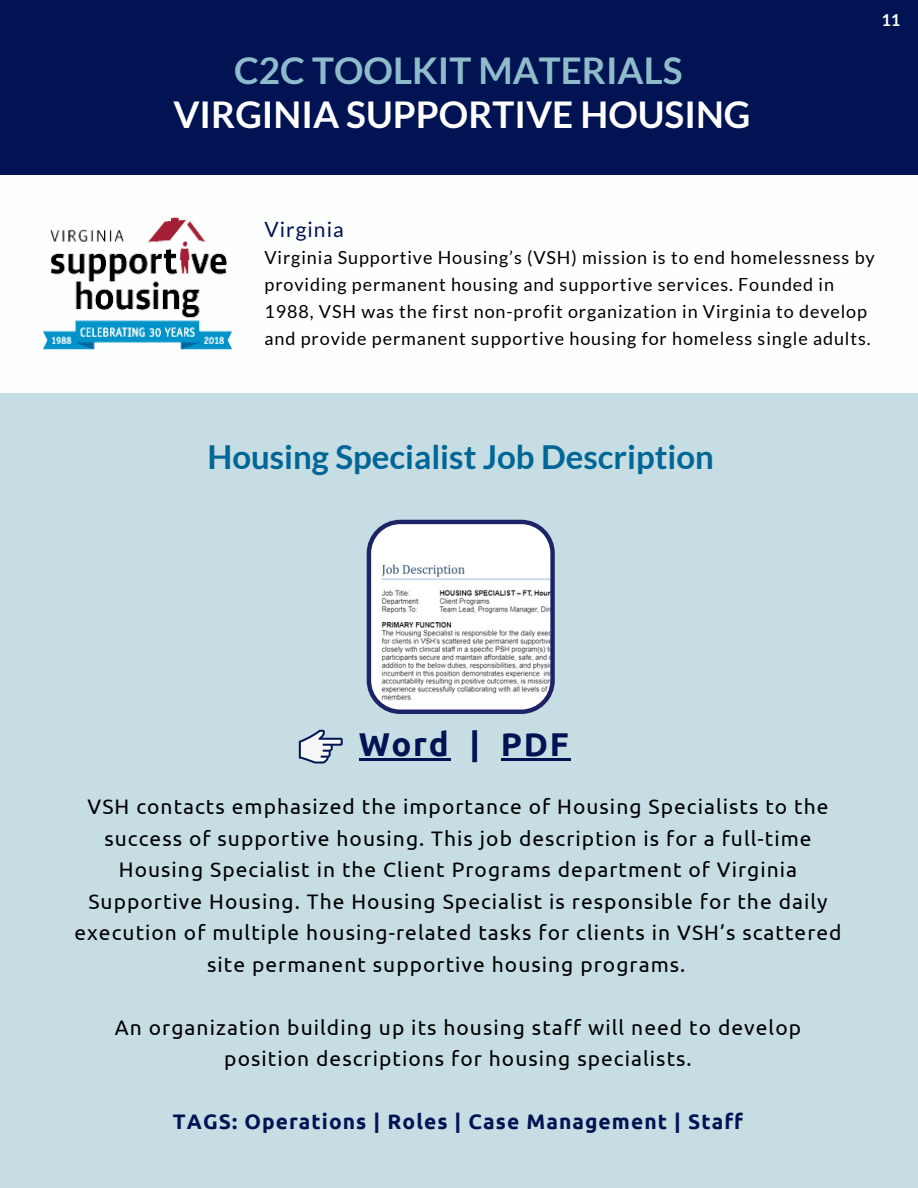
<style>
.page{position:relative;width:918px;height:1188px;background:#fff}
.page>*{position:absolute;margin:0;border:0;box-sizing:border-box;transform-origin:0 0}
.t1{font:700 36.9px "Lato";color:#fff}
.t2{font:700 36.9px "Lato";color:#8ebccb}
.t3{font:700 33px "Lato";color:#006696}
.t4{font:700 33px "Ubuntu";letter-spacing:.05em;color:#011353}
.t5{font:21px/31.5px "Ubuntu";letter-spacing:.05em;color:#000;text-align:center}
.t6{font:700 21px "Ubuntu";letter-spacing:.05em;color:#011353}
.t7{font:21px "Lato";letter-spacing:.05em;color:#011353}
.t8{font:18px/27px "Lato";letter-spacing:.05em;color:#000}
.t9{font:700 16.5px "Lato";color:#fdfefe}
</style>
<div class="page">
<div style="left:0;top:393px;width:918px;height:795px;background:#c6dde4"></div>
<div style="left:0;top:0;width:918px;height:174px;background:#011353"></div>
<img style="left:43px;top:217px;width:189px;height:133px">
<svg style="left:299px;top:730px;width:44px;height:34px"></svg>
<hr style="left:359px;top:759px;width:91px;height:2px;background:#011353">
<hr style="left:501px;top:759px;width:69px;height:2px;background:#011353">
<svg style="left:367px;top:520px;width:188px;height:194px;background:#d6d8de"></svg>
<h1 class="t2" style="left:234px;top:48px;width:450px">C2C TOOLKIT MATERIALS</h1>
<h1 class="t1" style="left:173px;top:91px;width:579px">VIRGINIA SUPPORTIVE HOUSING</h1>
<p class="t9" style="left:881px;top:9px;width:21px">11</p>
<p class="t7" style="left:265px;top:216px;width:81px">Virginia</p>
<p class="t8" style="left:265px;top:244px;width:612px">Virginia Supportive Housing’s (VSH) mission is to end homelessness by providing permanent housing and supportive services. Founded in 1988, VSH was the first non-profit organization in Virginia to develop and provide permanent supportive housing for homeless single adults.</p>
<h2 class="t3" style="left:207px;top:437px;width:508px">Housing Specialist Job Description</h2>
<h2 class="t4" style="left:359px;top:726px;width:212px">Word | PDF</h2>
<p class="t5" style="left:88px;top:791px;width:742px">VSH contacts emphasized the importance of Housing Specialists to the</p>
<p class="t5" style="left:104px;top:822px;width:709px">success of supportive housing. This job description is for a full-time</p>
<p class="t5" style="left:119px;top:854px;width:680px">Housing Specialist in the Client Programs department of Virginia</p>
<p class="t5" style="left:88px;top:885px;width:741px">Supportive Housing. The Housing Specialist is responsible for the daily</p>
<p class="t5" style="left:74px;top:917px;width:769px">execution of multiple housing-related tasks for clients in VSH’s scattered</p>
<p class="t5" style="left:207px;top:948px;width:480px">site permanent supportive housing programs.</p>
<p class="t5" style="left:115px;top:1011px;width:688px">An organization building up its housing staff will need to develop position descriptions for housing specialists.</p>
<p class="t6" style="left:173px;top:1110px;width:572px">TAGS: Operations | Roles | Case Management | Staff</p>
</div>
